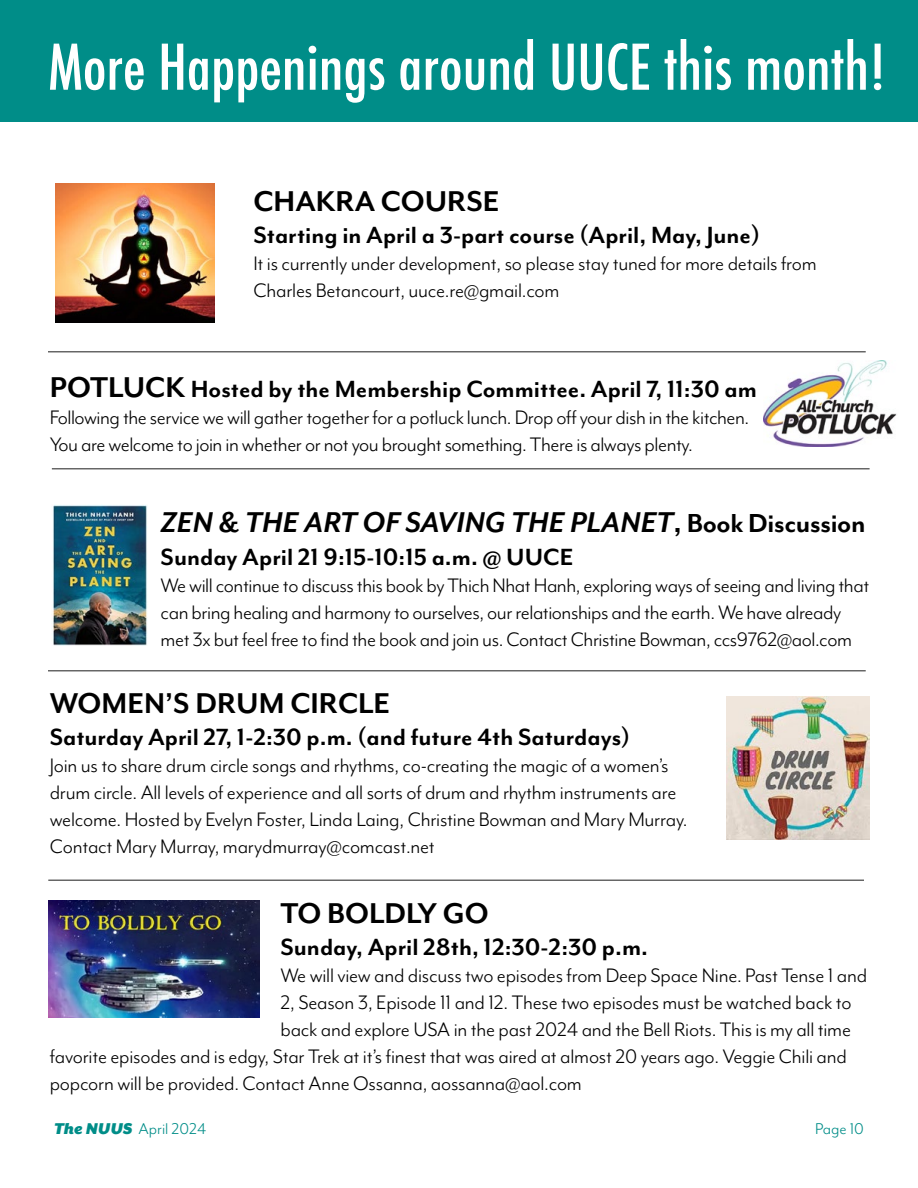
<style>
.page{position:relative;width:918px;height:1188px;background:#fff}
.page>*{position:absolute;margin:0;border:0;box-sizing:border-box;transform-origin:0 0}
.t1{font:500 condensed 61.2px "Futura";color:#fff}
.t2{font:italic 700 33px "Mr Eaves Mod OT";color:#000}
.t3{font:700 33px "Mr Eaves Mod OT";color:#000}
.t4{font:700 27px "Mr Eaves Mod OT";color:#000}
.t5{font:22.5px/27px "Mr Eaves Mod OT";letter-spacing:-.01em;color:#000}
.t6{font:18px "Mr Eaves Mod OT";color:#008d88}
.s1{font-size:33px}
.s2{font-style:normal}
.s3{font-style:normal;font-size:30px}
.s4{font-family:"Mr Eaves XL San OT";font-weight:900;font-style:italic}
</style>
<div class="page">
<div style="left:0;top:0;width:918px;height:121px;background:#008d88"></div>
<img style="left:52px;top:505px;width:95px;height:140px">
<hr style="left:52px;top:468px;width:818px;height:2px;background:#000">
<hr style="left:48px;top:351px;width:818px;height:1px;background:#000">
<img style="left:56px;top:183px;width:159px;height:140px">
<img style="left:764px;top:360px;width:133px;height:86px">
<img style="left:727px;top:696px;width:143px;height:144px">
<img style="left:48px;top:900px;width:211px;height:117px">
<hr style="left:48px;top:670px;width:818px;height:1px;background:#000">
<hr style="left:48px;top:880px;width:816px;height:1px;background:#000">
<h1 class="t1" style="left:48px;top:28px;width:840px">More Happenings around UUCE this month!</h1>
<h2 class="t3" style="left:254px;top:182px;width:248px">CHAKRA COURSE</h2>
<p class="t4" style="left:254px;top:220px;width:508px">Starting in April a 3-part course (April, May, June)</p>
<p class="t5" style="left:254px;top:250px;width:565px">It is currently under development, so please stay tuned for more details from<br>Charles Betancourt, uuce.re@gmail.com</p>
<p class="t4" style="left:50px;top:373px;width:709px"><span class="s1">POTLUCK</span> Hosted by the Membership Committee. April 7, 11:30 am</p>
<p class="t5" style="left:50px;top:403px;width:701px">Following the service we will gather together for a potluck lunch. Drop off your dish in the kitchen.<br>You are welcome to join in whether or not you brought something. There is always plenty.</p>
<h2 class="t2" style="left:161px;top:504px;width:707px">ZEN &amp; THE ART OF SAVING THE PLANET<span class="s2">,</span> <span class="s3">Book Discussion</span></h2>
<p class="t4" style="left:161px;top:541px;width:414px">Sunday April 21 9:15-10:15 a.m. @ UUCE</p>
<p class="t5" style="left:161px;top:571px;width:710px">We will continue to discuss this book by Thich Nhat Hanh, exploring ways of seeing and living that can bring healing and harmony to ourselves, our relationships and the earth. We have already met 3x but feel free to find the book and join us. Contact Christine Bowman, ccs9762@aol.com</p>
<h2 class="t3" style="left:50px;top:684px;width:342px">WOMEN’S DRUM CIRCLE</h2>
<p class="t4" style="left:50px;top:722px;width:582px">Saturday April 27, 1-2:30 p.m. (and future 4th Saturdays)</p>
<p class="t5" style="left:50px;top:752px;width:639px">Join us to share drum circle songs and rhythms, co-creating the magic of a women’s drum circle. All levels of experience and all sorts of drum and rhythm instruments are welcome. Hosted by Evelyn Foster, Linda Laing, Christine Bowman and Mary Murray.<br>Contact Mary Murray, marydmurray@comcast.net</p>
<h2 class="t3" style="left:280px;top:894px;width:210px">TO BOLDLY GO</h2>
<p class="t4" style="left:280px;top:932px;width:369px">Sunday, April 28th, 12:30-2:30 p.m.</p>
<p class="t5" style="left:280px;top:962px;width:588px">We will view and discuss two episodes from Deep Space Nine. Past Tense 1 and</p>
<p class="t5" style="left:280px;top:989px;width:573px">2, Season 3, Episode 11 and 12. These two episodes must be watched back to</p>
<p class="t5" style="left:280px;top:1016px;width:572px">back and explore USA in the past 2024 and the Bell Riots. This is my all time</p>
<p class="t5" style="left:50px;top:1043px;width:799px">favorite episodes and is edgy, Star Trek at it’s finest that was aired at almost 20 years ago. Veggie Chili and</p>
<p class="t5" style="left:50px;top:1070px;width:534px">popcorn will be provided. Contact Anne Ossanna, aossanna@aol.com</p>
<p class="t6" style="left:54px;top:1119px;width:154px"><span class="s4">The NUUS</span> April 2024</p>
<p class="t6" style="left:815px;top:1119px;width:50px">Page 10</p>
</div>
